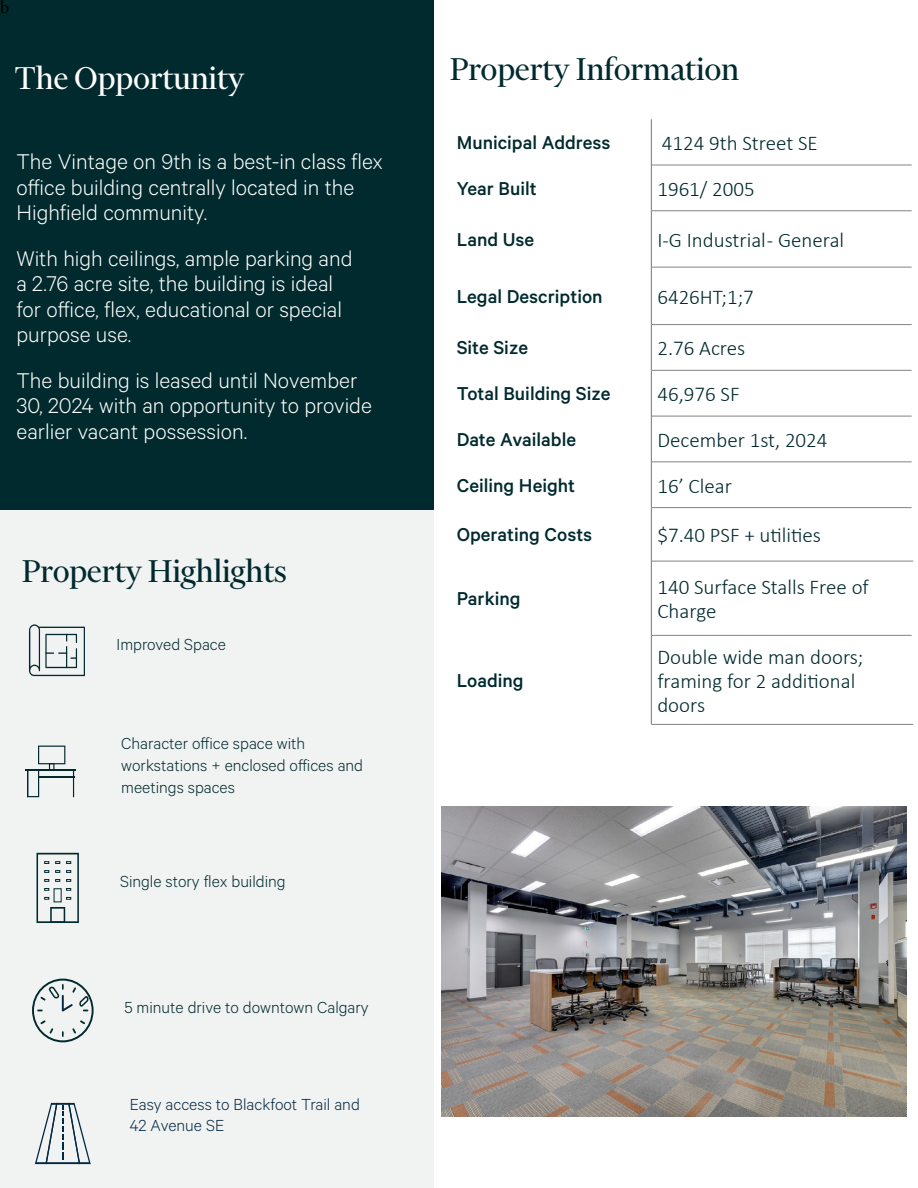
<style>
.page{position:relative;width:918px;height:1188px;background:#fff}
.page>*{position:absolute;margin:0;border:0;box-sizing:border-box;transform-origin:0 0}
.t1{font:36px "Financier Display";color:#002a2e}
.t2{font:36px "Financier Display";color:#fff}
.t3{font:300 24px/25.5px "Calibre";color:#fff}
.t4{font:300 21px/24px "Calibri";color:#002a2e}
.t5{font:500 21px "Calibre";color:#002a2e}
.t6{font:300 18px/21.6px "Calibre";color:#002a2e}
.t7{font:300 18px/21.6px "Calibre";color:#032842}
.t8{font:18px "Minion Pro";color:#000}
</style>
<div class="page">
<hr style="left:651px;top:561px;width:1px;height:74px;background:#808581">
<hr style="left:651px;top:635px;width:1px;height:89px;background:#808581">
<hr style="left:651px;top:119px;width:1px;height:46px;background:#808581">
<hr style="left:651px;top:165px;width:1px;height:46px;background:#808581">
<hr style="left:651px;top:211px;width:1px;height:56px;background:#808581">
<hr style="left:651px;top:267px;width:1px;height:58px;background:#808581">
<hr style="left:651px;top:325px;width:1px;height:45px;background:#808581">
<hr style="left:651px;top:370px;width:1px;height:46px;background:#808581">
<hr style="left:651px;top:416px;width:1px;height:46px;background:#808581">
<hr style="left:651px;top:462px;width:1px;height:45px;background:#808581">
<hr style="left:652px;top:165px;width:260px;height:1px;background:#808581">
<hr style="left:652px;top:211px;width:260px;height:1px;background:#808581">
<hr style="left:652px;top:267px;width:260px;height:1px;background:#808581">
<hr style="left:652px;top:324px;width:260px;height:1px;background:#808581">
<hr style="left:652px;top:370px;width:260px;height:1px;background:#808581">
<hr style="left:652px;top:416px;width:260px;height:1px;background:#808581">
<hr style="left:652px;top:462px;width:260px;height:1px;background:#808581">
<hr style="left:651px;top:507px;width:261px;height:1px;background:#808581">
<hr style="left:652px;top:561px;width:261px;height:1px;background:#808581">
<hr style="left:652px;top:635px;width:260px;height:1px;background:#808581">
<hr style="left:651px;top:724px;width:262px;height:1px;background:#808581">
<hr style="left:651px;top:508px;width:1px;height:53px;background:#808581">
<div style="left:0;top:0;width:433px;height:510px;background:#002a2e"></div>
<div style="left:0;top:510px;width:433px;height:678px;background:#f1f2f2"></div>
<svg style="left:32px;top:979px;width:62px;height:63px"></svg>
<svg style="left:35px;top:1103px;width:56px;height:61px"></svg>
<svg style="left:27px;top:746px;width:47px;height:51px"></svg>
<hr style="left:26px;top:770px;width:50px;height:1px;background:#002a2e">
<hr style="left:38px;top:776px;width:36px;height:1px;background:#002a2e">
<svg style="left:29px;top:624px;width:56px;height:52px"></svg>
<svg style="left:37px;top:853px;width:42px;height:70px"></svg>
<img style="left:441px;top:806px;width:466px;height:311px">
<p class="t8" style="left:0;top:-5px;width:11px">b</p>
<h1 class="t2" style="left:15px;top:59px;width:231px">The Opportunity</h1>
<h1 class="t1" style="left:450px;top:50px;width:290px">Property Information</h1>
<p class="t3" style="left:16px;top:148px;width:368px">The Vintage on 9th is a best-in class flex office building centrally located in the<br>Highfield community.</p>
<p class="t3" style="left:16px;top:244px;width:338px">With high ceilings, ample parking and a 2.76 acre site, the building is ideal for office, flex, educational or special purpose use.</p>
<p class="t3" style="left:16px;top:367px;width:357px">The building is leased until November<br>30, 2024 with an opportunity to provide earlier vacant possession.</p>
<h1 class="t1" style="left:22px;top:552px;width:266px">Property Highlights</h1>
<p class="t6" style="left:117px;top:633px;width:111px">Improved Space</p>
<p class="t6" style="left:121px;top:732px;width:243px">Character office space with workstations + enclosed offices and meetings spaces</p>
<p class="t6" style="left:120px;top:870px;width:167px">Single story flex building</p>
<p class="t6" style="left:124px;top:996px;width:246px">5 minute drive to downtown Calgary</p>
<p class="t7" style="left:130px;top:1092px;width:232px">Easy access to Blackfoot Trail and<br>42 Avenue SE</p>
<p class="t5" style="left:457px;top:130px;width:155px">Municipal Address</p>
<p class="t4" style="left:662px;top:131px;width:157px">4124 9th Street SE</p>
<p class="t5" style="left:457px;top:176px;width:82px">Year Built</p>
<p class="t4" style="left:657px;top:177px;width:99px">1961/ 2005</p>
<p class="t5" style="left:457px;top:227px;width:79px">Land Use</p>
<p class="t4" style="left:657px;top:228px;width:188px">I-G Industrial - General</p>
<p class="t5" style="left:457px;top:284px;width:147px">Legal Description</p>
<p class="t4" style="left:657px;top:285px;width:98px">6426HT;1;7</p>
<p class="t5" style="left:457px;top:335px;width:73px">Site Size</p>
<p class="t4" style="left:657px;top:336px;width:90px">2.76 Acres</p>
<p class="t5" style="left:457px;top:381px;width:155px">Total Building Size</p>
<p class="t4" style="left:657px;top:382px;width:84px">46,976 SF</p>
<p class="t5" style="left:457px;top:427px;width:121px">Date Available</p>
<p class="t4" style="left:657px;top:428px;width:172px">December 1st, 2024</p>
<p class="t5" style="left:457px;top:473px;width:120px">Ceiling Height</p>
<p class="t4" style="left:657px;top:473px;width:76px">16’ Clear</p>
<p class="t5" style="left:457px;top:522px;width:137px">Operating Costs</p>
<p class="t4" style="left:657px;top:523px;width:165px">$7.40 PSF + utilities</p>
<p class="t5" style="left:457px;top:586px;width:65px">Parking</p>
<p class="t4" style="left:657px;top:575px;width:213px">140 Surface Stalls Free of<br>Charge</p>
<p class="t5" style="left:457px;top:668px;width:68px">Loading</p>
<p class="t4" style="left:657px;top:645px;width:208px">Double wide man doors; framing for 2 additional doors</p>
</div>
